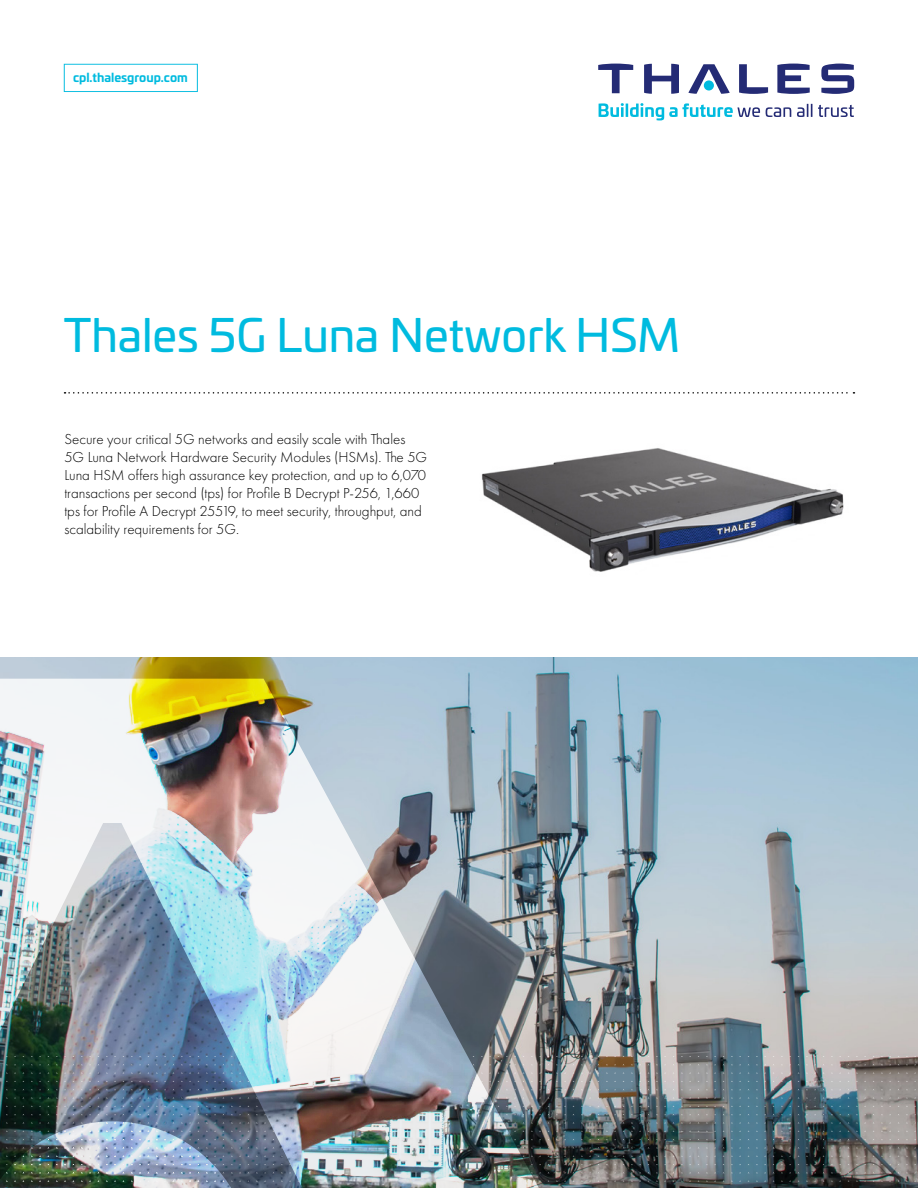
<style>
.page{position:relative;width:918px;height:1188px;background:#fff}
.page>*{position:absolute;margin:0;border:0;box-sizing:border-box;transform-origin:0 0}
.t1{font:45px "Univia Pro";color:#00bbdf}
.t2{font:300 15px/18px "Futura PT";color:#000}
.t3{font:700 12px "Univia Pro";color:#00bbdf}
</style>
<div class="page">
<img style="left:0;top:657px;width:918px;height:531px">
<svg style="left:64px;top:64px;width:134px;height:28px"></svg>
<svg style="left:821px;top:64px;width:33px;height:30px"></svg>
<svg style="left:777px;top:64px;width:33px;height:30px"></svg>
<svg style="left:739px;top:64px;width:29px;height:30px"></svg>
<svg style="left:688px;top:64px;width:42px;height:30px"></svg>
<div style="left:704px;top:80px;width:10px;height:11px;background:#00bbdf;border-radius:50%"></div>
<svg style="left:644px;top:64px;width:35px;height:30px"></svg>
<svg style="left:598px;top:64px;width:35px;height:29px"></svg>
<svg style="left:599px;top:103px;width:40px;height:14px"></svg>
<svg style="left:640px;top:103px;width:38px;height:17px"></svg>
<svg style="left:682px;top:103px;width:34px;height:14px"></svg>
<svg style="left:718px;top:107px;width:33px;height:10px"></svg>
<svg style="left:752px;top:107px;width:8px;height:10px"></svg>
<svg style="left:766px;top:107px;width:25px;height:10px"></svg>
<svg style="left:797px;top:104px;width:15px;height:13px"></svg>
<svg style="left:818px;top:105px;width:30px;height:12px"></svg>
<svg style="left:849px;top:105px;width:5px;height:12px"></svg>
<img style="left:0;top:679px;width:546px;height:509px">
<svg style="left:65px;top:392px;width:783px;height:2px"></svg>
<img style="left:481px;top:448px;width:363px;height:124px">
<p class="t3" style="left:73px;top:68px;width:116px">cpl.thalesgroup.com</p>
<h1 class="t1" style="left:64px;top:301px;width:618px">Thales 5G Luna Network HSM</h1>
<p class="t2" style="left:64px;top:431px;width:364px">Secure your critical 5G networks and easily scale with Thales 5G Luna Network Hardware Security Modules (HSMs). The 5G Luna HSM offers high assurance key protection, and up to 6,070 transactions per second (tps) for Profile B Decrypt P-256, 1,660 tps for Profile A Decrypt 25519, to meet security, throughput, and scalability requirements for 5G.</p>
</div>
